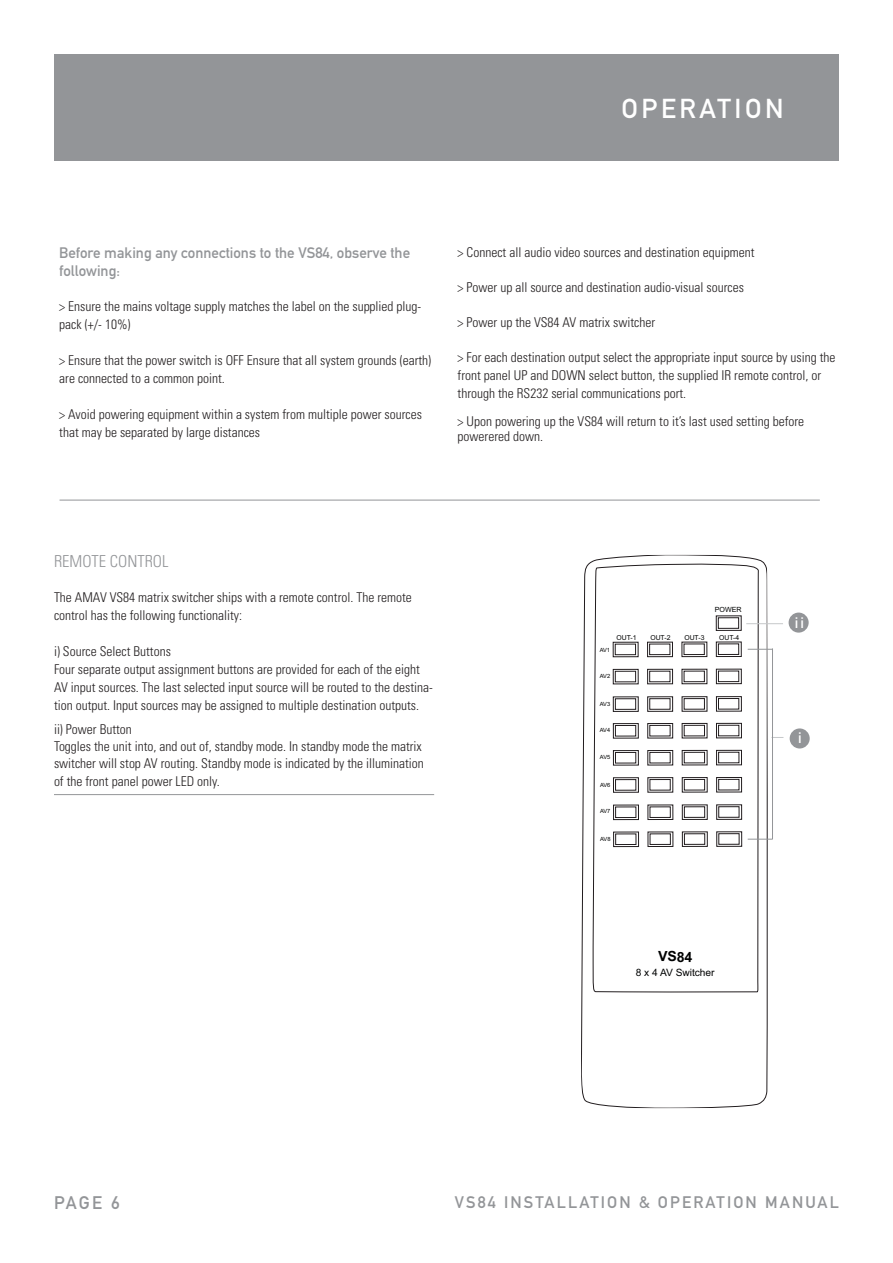
<style>
.page{position:relative;width:893px;height:1263px;background:#fff}
.page>*{position:absolute;margin:0;border:0;box-sizing:border-box;transform-origin:0 0}
.t1{font:27px "DIN Mittelschrift";letter-spacing:.13em;color:#fff}
.t2{font:18px "DIN Mittelschrift";color:#939598}
.t3{font:16.5px "DIN Mittelschrift";letter-spacing:.13em;color:#939598}
.t4{font:300 condensed 16.5px "Univers";color:#939598}
.t5{font:15px/18px "DIN Mittelschrift";color:#939598}
.t6{font:15px "DIN Mittelschrift";color:#fff}
.t7{font:700 14.1px "Arial";color:#010202}
.t8{font:300 condensed 13.5px/18px "Univers";color:#231f20}
.t9{font:10.2px "Arial";letter-spacing:-.005em;color:#010202}
.t10{font:7.05px "Arial";color:#010202}
.t11{font:6.9px "Arial";color:#010202}
.t12{font:5.7px "Arial";letter-spacing:-.035em;color:#010202}
</style>
<div class="page">
<div style="left:54px;top:54px;width:785px;height:106px;background:#939598"></div>
<svg style="left:581px;top:554px;width:187px;height:555px"></svg>
<div style="left:615px;top:644px;width:21px;height:11px;border:1px solid #221d1f"></div>
<div style="left:613px;top:642px;width:25px;height:15px;border:1px solid #221d1f"></div>
<div style="left:649px;top:644px;width:21px;height:11px;border:1px solid #221d1f"></div>
<div style="left:647px;top:642px;width:26px;height:15px;border:1px solid #221d1f"></div>
<div style="left:684px;top:644px;width:20px;height:11px;border:1px solid #221d1f"></div>
<div style="left:682px;top:642px;width:25px;height:15px;border:1px solid #221d1f"></div>
<svg style="left:716px;top:615px;width:26px;height:42px"></svg>
<div style="left:615px;top:671px;width:21px;height:11px;border:1px solid #221d1f"></div>
<div style="left:613px;top:669px;width:25px;height:15px;border:1px solid #221d1f"></div>
<div style="left:649px;top:671px;width:21px;height:11px;border:1px solid #221d1f"></div>
<div style="left:647px;top:669px;width:26px;height:15px;border:1px solid #221d1f"></div>
<div style="left:684px;top:671px;width:21px;height:11px;border:1px solid #221d1f"></div>
<div style="left:682px;top:669px;width:25px;height:15px;border:1px solid #221d1f"></div>
<div style="left:718px;top:671px;width:21px;height:11px;border:1px solid #221d1f"></div>
<div style="left:716px;top:669px;width:26px;height:15px;border:1px solid #221d1f"></div>
<div style="left:615px;top:698px;width:21px;height:11px;border:1px solid #221d1f"></div>
<div style="left:613px;top:696px;width:26px;height:16px;border:1px solid #221d1f"></div>
<div style="left:650px;top:698px;width:20px;height:11px;border:1px solid #221d1f"></div>
<div style="left:647px;top:696px;width:26px;height:16px;border:1px solid #221d1f"></div>
<div style="left:684px;top:698px;width:21px;height:11px;border:1px solid #221d1f"></div>
<div style="left:682px;top:696px;width:25px;height:16px;border:1px solid #221d1f"></div>
<div style="left:718px;top:698px;width:21px;height:11px;border:1px solid #221d1f"></div>
<div style="left:716px;top:696px;width:26px;height:15px;border:1px solid #221d1f"></div>
<div style="left:615px;top:725px;width:21px;height:11px;border:1px solid #221d1f"></div>
<div style="left:613px;top:723px;width:26px;height:15px;border:1px solid #221d1f"></div>
<div style="left:650px;top:725px;width:20px;height:11px;border:1px solid #221d1f"></div>
<div style="left:647px;top:723px;width:26px;height:15px;border:1px solid #221d1f"></div>
<div style="left:684px;top:725px;width:21px;height:11px;border:1px solid #221d1f"></div>
<div style="left:682px;top:723px;width:25px;height:15px;border:1px solid #221d1f"></div>
<div style="left:718px;top:725px;width:21px;height:11px;border:1px solid #221d1f"></div>
<div style="left:716px;top:723px;width:26px;height:15px;border:1px solid #221d1f"></div>
<div style="left:615px;top:752px;width:21px;height:11px;border:1px solid #221d1f"></div>
<div style="left:613px;top:750px;width:26px;height:15px;border:1px solid #221d1f"></div>
<div style="left:650px;top:752px;width:20px;height:11px;border:1px solid #221d1f"></div>
<div style="left:647px;top:750px;width:26px;height:15px;border:1px solid #221d1f"></div>
<div style="left:684px;top:752px;width:21px;height:11px;border:1px solid #221d1f"></div>
<div style="left:682px;top:750px;width:25px;height:15px;border:1px solid #221d1f"></div>
<div style="left:718px;top:752px;width:21px;height:11px;border:1px solid #221d1f"></div>
<div style="left:716px;top:750px;width:26px;height:15px;border:1px solid #221d1f"></div>
<div style="left:615px;top:779px;width:21px;height:11px;border:1px solid #221d1f"></div>
<div style="left:613px;top:777px;width:26px;height:16px;border:1px solid #221d1f"></div>
<div style="left:650px;top:779px;width:20px;height:11px;border:1px solid #221d1f"></div>
<div style="left:647px;top:777px;width:26px;height:15px;border:1px solid #221d1f"></div>
<div style="left:684px;top:779px;width:21px;height:11px;border:1px solid #221d1f"></div>
<div style="left:682px;top:777px;width:25px;height:15px;border:1px solid #221d1f"></div>
<div style="left:718px;top:779px;width:21px;height:11px;border:1px solid #221d1f"></div>
<div style="left:716px;top:777px;width:26px;height:15px;border:1px solid #221d1f"></div>
<div style="left:615px;top:807px;width:21px;height:11px;border:1px solid #221d1f"></div>
<div style="left:613px;top:805px;width:26px;height:15px;border:1px solid #221d1f"></div>
<div style="left:650px;top:807px;width:20px;height:11px;border:1px solid #221d1f"></div>
<div style="left:648px;top:805px;width:25px;height:15px;border:1px solid #221d1f"></div>
<div style="left:684px;top:806px;width:21px;height:11px;border:1px solid #221d1f"></div>
<div style="left:682px;top:804px;width:26px;height:16px;border:1px solid #221d1f"></div>
<div style="left:719px;top:806px;width:20px;height:11px;border:1px solid #221d1f"></div>
<div style="left:716px;top:804px;width:26px;height:16px;border:1px solid #221d1f"></div>
<div style="left:615px;top:834px;width:21px;height:11px;border:1px solid #221d1f"></div>
<div style="left:613px;top:832px;width:26px;height:15px;border:1px solid #221d1f"></div>
<div style="left:650px;top:834px;width:20px;height:11px;border:1px solid #221d1f"></div>
<div style="left:648px;top:832px;width:25px;height:15px;border:1px solid #221d1f"></div>
<div style="left:684px;top:833px;width:21px;height:11px;border:1px solid #221d1f"></div>
<div style="left:682px;top:831px;width:26px;height:16px;border:1px solid #221d1f"></div>
<div style="left:719px;top:833px;width:20px;height:11px;border:1px solid #221d1f"></div>
<div style="left:716px;top:831px;width:26px;height:16px;border:1px solid #221d1f"></div>
<hr style="left:54px;top:794px;width:380px;height:1px;background:#939598">
<hr style="left:60px;top:500px;width:760px;height:1px;background:#939598">
<div style="left:790px;top:728px;width:20px;height:20px;background:#939598;border-radius:50%"></div>
<div style="left:789px;top:612px;width:20px;height:21px;background:#939598;border-radius:50%"></div>
<hr style="left:746px;top:623px;width:37px;height:1px;background:#c6c8ca">
<hr style="left:772px;top:648px;width:1px;height:191px;background:#939598">
<svg style="left:748px;top:839px;width:24px;height:1px"></svg>
<svg style="left:748px;top:649px;width:24px;height:1px"></svg>
<h1 class="t1" style="left:622px;top:99px;width:163px">OPERATION</h1>
<p class="t5" style="left:59px;top:245px;width:352px">Before making any connections to the VS84, observe the following:</p>
<p class="t8" style="left:59px;top:298px;width:364px">&gt; Ensure the mains voltage supply matches the label on the supplied plug&shy;pack (+/- 10%)</p>
<p class="t8" style="left:59px;top:352px;width:373px">&gt; Ensure that the power switch is OFF Ensure that all system grounds (earth) are connected to a common point.</p>
<p class="t8" style="left:59px;top:406px;width:364px">&gt; Avoid powering equipment within a system from multiple power sources that may be separated by large distances</p>
<p class="t8" style="left:458px;top:245px;width:298px">&gt; Connect all audio video sources and destination equipment</p>
<p class="t8" style="left:458px;top:280px;width:288px">&gt; Power up all source and destination audio-visual sources</p>
<p class="t8" style="left:458px;top:315px;width:199px">&gt; Power up the VS84 AV matrix switcher</p>
<p class="t8" style="left:458px;top:350px;width:379px">&gt; For each destination output select the appropriate input source by using the front panel UP and DOWN select button, the supplied IR remote control, or through the RS232 serial communications port.</p>
<p class="t8" style="left:458px;top:415px;width:348px;line-height:15px">&gt; Upon powering up the VS84 will return to it’s last used setting before powerered down.</p>
<p class="t4" style="left:54px;top:555px;width:116px">REMOTE CONTROL</p>
<p class="t8" style="left:54px;top:590px;width:359px">The AMAV VS84 matrix switcher ships with a remote control. The remote control has the following functionality:</p>
<p class="t8" style="left:54px;top:644px;width:380px">i) Source Select Buttons<br>Four separate output assignment buttons are provided for each of the eight AV input sources. The last selected input source will be routed to the destina&shy;tion output. Input sources may be assigned to multiple destination outputs.</p>
<p class="t8" style="left:54px;top:722px;width:371px;line-height:17.2px">ii) Power Button<br>Toggles the unit into, and out of, standby mode. In standby mode the matrix switcher will stop AV routing. Standby mode is indicated by the illumination of the front panel power LED only.</p>
<p class="t6" style="left:798px;top:733px;width:5px">i</p>
<p class="t10" style="left:715px;top:606px;width:28px">POWER</p>
<p class="t6" style="left:795px;top:617px;width:11px">ii</p>
<p class="t11" style="left:650px;top:633px;width:22px">OUT-2</p>
<p class="t11" style="left:684px;top:633px;width:22px">OUT-3</p>
<p class="t11" style="left:719px;top:633px;width:22px">OUT-4</p>
<p class="t11" style="left:617px;top:633px;width:22px">OUT-1</p>
<p class="t12" style="left:600px;top:646px;width:12px">AV1</p>
<p class="t12" style="left:600px;top:673px;width:12px">AV2</p>
<p class="t12" style="left:600px;top:700px;width:12px">AV3</p>
<p class="t12" style="left:600px;top:727px;width:12px">AV4</p>
<p class="t12" style="left:600px;top:754px;width:12px">AV5</p>
<p class="t12" style="left:600px;top:781px;width:12px">AV6</p>
<p class="t12" style="left:600px;top:808px;width:12px">AV7</p>
<p class="t12" style="left:600px;top:836px;width:12px">AV8</p>
<p class="t7" style="left:658px;top:948px;width:36px">VS84</p>
<p class="t9" style="left:636px;top:966px;width:80px">8 x 4 AV Switcher</p>
<h2 class="t2" style="left:54px;top:1196px;width:67px">PAGE 6</h2>
<p class="t3" style="left:455px;top:1196px;width:386px">VS84 INSTALLATION &amp; OPERATION MANUAL</p>
</div>
